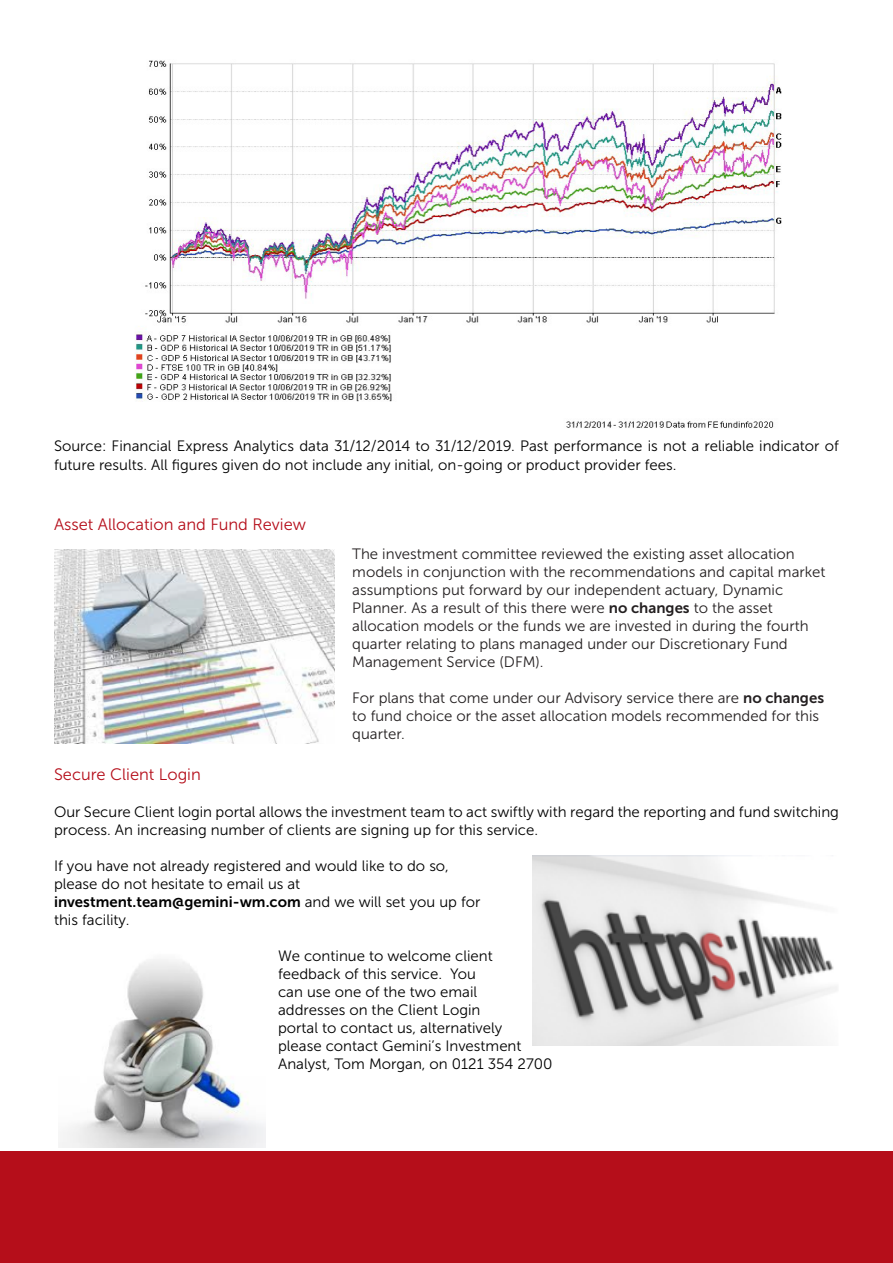
<style>
.page{position:relative;width:893px;height:1263px;background:#fff}
.page>*{position:absolute;margin:0;border:0;box-sizing:border-box;transform-origin:0 0}
.t1{font:16.5px "Museo Sans 300";color:#b50e1a}
.t2{font:15px/19.8px "Museo Sans 300";color:#000}
.t3{font:15px/18px "Museo Sans 300";color:#231f20}
.t4{font:15px "Museo Sans 700";color:#000}
.s1{font-family:"Museo Sans 700"}
.s2{font-family:"Museo Sans 300"}
</style>
<div class="page">
<img style="left:135px;top:60px;width:647px;height:368px">
<div style="left:0;top:1152px;width:893px;height:111px;background:#b50e1a"></div>
<img style="left:54px;top:549px;width:281px;height:194px">
<img style="left:533px;top:855px;width:304px;height:191px">
<img style="left:59px;top:959px;width:207px;height:188px">
<p class="t2" style="left:54px;top:436px;width:786px">Source: Financial Express Analytics data 31/12/2014 to 31/12/2019. Past performance is not a reliable indicator of future results. All figures given do not include any initial, on-going or product provider fees.</p>
<p class="t1" style="left:54px;top:515px;width:254px">Asset Allocation and Fund Review</p>
<p class="t3" style="left:352px;top:544px;width:444px">The investment committee reviewed the existing asset allocation</p>
<p class="t3" style="left:352px;top:562px;width:475px">models in conjunction with the recommendations and capital market</p>
<p class="t3" style="left:352px;top:580px;width:433px">assumptions put forward by our independent actuary, Dynamic</p>
<p class="t3" style="left:352px;top:598px;width:422px">Planner. As a result of this there were <span class="s1">no changes</span> to the asset</p>
<p class="t3" style="left:352px;top:616px;width:458px">allocation models or the funds we are invested in during the fourth quarter relating to plans managed under our Discretionary Fund</p>
<p class="t3" style="left:352px;top:652px;width:193px">Management Service (DFM).</p>
<p class="t3" style="left:352px;top:688px;width:473px">For plans that come under our Advisory service there are <span class="s1">no changes </span>to fund choice or the asset allocation models recommended for this quarter.</p>
<p class="t1" style="left:54px;top:765px;width:148px">Secure Client Login</p>
<p class="t2" style="left:54px;top:803px;width:786px;line-height:18px">Our Secure Client login portal allows the investment team to act swiftly with regard the reporting and fund switching process. An increasing number of clients are signing up for this service.</p>
<p class="t2" style="left:54px;top:856px;width:396px">If you have not already registered and would like to do so,</p>
<p class="t2" style="left:54px;top:874px;width:248px">please do not hesitate to email us at</p>
<p class="t4" style="left:54px;top:894px;width:428px">investment.team@gemini-wm.com <span class="s2">and we will set you up for</span></p>
<p class="t2" style="left:54px;top:910px;width:77px">this facility.</p>
<p class="t2" style="left:278px;top:946px;width:216px">We continue to welcome client</p>
<p class="t2" style="left:278px;top:964px;width:200px">feedback of this service. You</p>
<p class="t2" style="left:278px;top:982px;width:201px">can use one of the two email</p>
<p class="t2" style="left:278px;top:1000px;width:204px">addresses on the Client Login</p>
<p class="t2" style="left:278px;top:1018px;width:226px">portal to contact us, alternatively</p>
<p class="t2" style="left:278px;top:1036px;width:245px">please contact Gemini’s Investment</p>
<p class="t2" style="left:278px;top:1054px;width:276px">Analyst, Tom Morgan, on 0121 354 2700</p>
</div>
